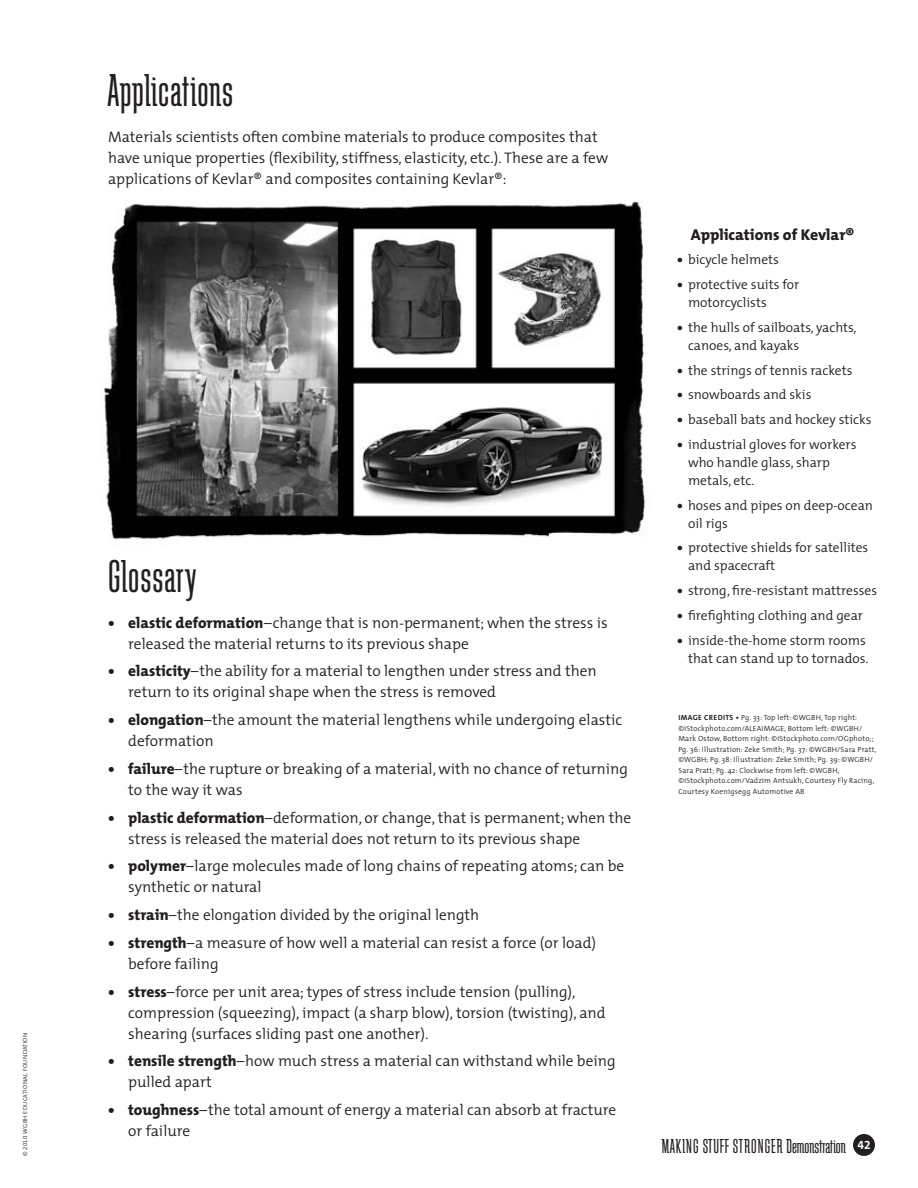
<style>
.page{position:relative;width:918px;height:1188px;background:#fff}
.page>*{position:absolute;margin:0;border:0;box-sizing:border-box;transform-origin:0 0}
.A_HEAD_DEMOS{font:48px "Schindler";letter-spacing:.02em;color:#231f20}
.t1{font:21px "Schindler";letter-spacing:.03em;color:#231f20}
.SIDEBAR_HEAD{font:800 15.75px "The Mix";color:#231f20}
.TEXT_BULLET{font:300 15.3px/21px "The Mix";color:#231f20}
.TEXT{font:300 15.3px/21px "The Mix";color:#231f20}
.TEXT_BULLET_NO_SPACE{font:300 15.3px/21px "The Mix";color:#231f20}
.SIDEBAR_BULLET{font:300 13.5px/18px "The Mix";color:#231f20}
.t2{font:12px "The Mix Bold Expert";color:#fff}
.PHOTO_CREDITS{font:300 7.5px/10.5px "The Mix";letter-spacing:.025em;color:#231f20}
.t3{font:300 6px "The Mix";letter-spacing:.05em;color:#231f20}
.s1{font-family:"The Mix Semi Light Expert";font-weight:400}
.s2{font-weight:800}
.s3{font-weight:700}
</style>
<div class="page">
<div style="left:853px;top:1134px;width:22px;height:22px;background:#231f20;border-radius:50%"></div>
<img style="left:104px;top:201px;width:542px;height:339px">
<p class="t3" style="left:20px;top:1156px;width:125px;rotate:-90deg">© <span class="s1">2010</span> WGBH EDUCATIONAL FOUNDATION</p>
<p class="A_HEAD_DEMOS" style="left:108px;top:65px;width:127px">Applications</p>
<p class="TEXT" style="left:108px;top:126px;width:502px">Materials scientists often combine materials to produce composites that have unique properties (flexibility, stiffness, elasticity, etc.). These are a few applications of Kevlar® and composites containing Kevlar®:</p>
<p class="A_HEAD_DEMOS" style="left:108px;top:550px;width:90px">Glossary</p>
<p class="TEXT_BULLET_NO_SPACE" style="left:128px;top:611px;width:481px;text-indent:-20px"><span class="s2">• elastic deformation</span>–change that is non-permanent; when the stress is released the material returns to its previous shape</p>
<p class="TEXT_BULLET" style="left:128px;top:660px;width:470px;text-indent:-20px"><span class="s2">• elasticity</span>–the ability for a material to lengthen under stress and then return to its original shape when the stress is removed</p>
<p class="TEXT_BULLET" style="left:128px;top:709px;width:496px;text-indent:-20px"><span class="s2">• elongation</span>–the amount the material lengthens while undergoing elastic deformation</p>
<p class="TEXT_BULLET" style="left:128px;top:758px;width:501px;text-indent:-20px"><span class="s2">• failure</span>–the rupture or breaking of a material, with no chance of returning to the way it was</p>
<p class="TEXT_BULLET" style="left:128px;top:806px;width:505px;text-indent:-20px"><span class="s2">• plastic deformation</span>–deformation, or change, that is permanent; when the stress is released the material does not return to its previous shape</p>
<p class="TEXT_BULLET" style="left:128px;top:855px;width:498px;text-indent:-20px"><span class="s2">• polymer</span>–large molecules made of long chains of repeating atoms; can be synthetic or natural</p>
<p class="TEXT_BULLET" style="left:108px;top:904px;width:373px"><span class="s2">• strain</span>–the elongation divided by the original length</p>
<p class="TEXT_BULLET" style="left:128px;top:932px;width:469px;text-indent:-20px"><span class="s2">• strength</span>–a measure of how well a material can resist a force (or load) before failing</p>
<p class="TEXT_BULLET" style="left:128px;top:980px;width:479px;text-indent:-20px"><span class="s2">• stress</span>–force per unit area; types of stress include tension (pulling), compression (squeezing), impact (a sharp blow), torsion (twisting), and shearing (surfaces sliding past one another).</p>
<p class="TEXT_BULLET" style="left:128px;top:1050px;width:489px;text-indent:-20px"><span class="s2">• tensile strength</span>–how much stress a material can withstand while being pulled apart</p>
<p class="TEXT_BULLET" style="left:128px;top:1099px;width:490px;text-indent:-20px"><span class="s2">• toughness</span>–the total amount of energy a material can absorb at fracture or failure</p>
<p class="SIDEBAR_HEAD" style="left:691px;top:221px;width:165px">Applications of Kevlar®</p>
<p class="SIDEBAR_BULLET" style="left:677px;top:250px;width:103px"><span class="s2">•</span> bicycle helmets</p>
<p class="SIDEBAR_BULLET" style="left:688px;top:275px;width:113px;text-indent:-11px"><span class="s2">•</span> protective suits for motorcyclists</p>
<p class="SIDEBAR_BULLET" style="left:688px;top:318px;width:170px;text-indent:-11px"><span class="s2">•</span> the hulls of sailboats, yachts, canoes, and kayaks</p>
<p class="SIDEBAR_BULLET" style="left:677px;top:361px;width:177px"><span class="s2">•</span> the strings of tennis rackets</p>
<p class="SIDEBAR_BULLET" style="left:677px;top:385px;width:136px"><span class="s2">•</span> snowboards and skis</p>
<p class="SIDEBAR_BULLET" style="left:677px;top:410px;width:196px"><span class="s2">•</span> baseball bats and hockey sticks</p>
<p class="SIDEBAR_BULLET" style="left:688px;top:435px;width:170px;text-indent:-11px"><span class="s2">•</span> industrial gloves for workers who handle glass, sharp metals, etc.</p>
<p class="SIDEBAR_BULLET" style="left:688px;top:496px;width:186px;text-indent:-11px"><span class="s2">•</span> hoses and pipes on deep-ocean oil rigs</p>
<p class="SIDEBAR_BULLET" style="left:688px;top:538px;width:182px;text-indent:-11px"><span class="s2">•</span> protective shields for satellites and spacecraft</p>
<p class="SIDEBAR_BULLET" style="left:677px;top:581px;width:201px"><span class="s2">•</span> strong, fire-resistant mattresses</p>
<p class="SIDEBAR_BULLET" style="left:677px;top:606px;width:187px"><span class="s2">•</span> firefighting clothing and gear</p>
<p class="SIDEBAR_BULLET" style="left:677px;top:631px;width:193px;text-align:right"><span class="s2">•</span> inside-the-home storm rooms that can stand up to tornados.</p>
<p class="PHOTO_CREDITS" style="left:678px;top:712px;width:199px"><span class="s3">IMAGE CREDITS •</span> Pg. 33: Top left: ©WGBH, Top right: ©iStockphoto.com/ALEAIMAGE, Bottom left: ©WGBH/ Mark Ostow, Bottom right: ©iStockphoto.com/OGphoto;; Pg. 36: Illustration: Zeke Smith; Pg. 37: ©WGBH/Sara Pratt, ©WGBH; Pg. 38: Illustration: Zeke Smith; Pg. 39: ©WGBH/ Sara Pratt; Pg. 42: Clockwise from left: ©WGBH, ©iStockphoto.com/Vadzim Antsukh, Courtesy Fly Racing, Courtesy Koenigsegg Automotive AB</p>
<p class="t1" style="left:662px;top:1135px;width:185px">MAKING STUFF STRONGER Demonstration</p>
<p class="t2" style="left:857px;top:1135px;width:15px">42</p>
</div>
